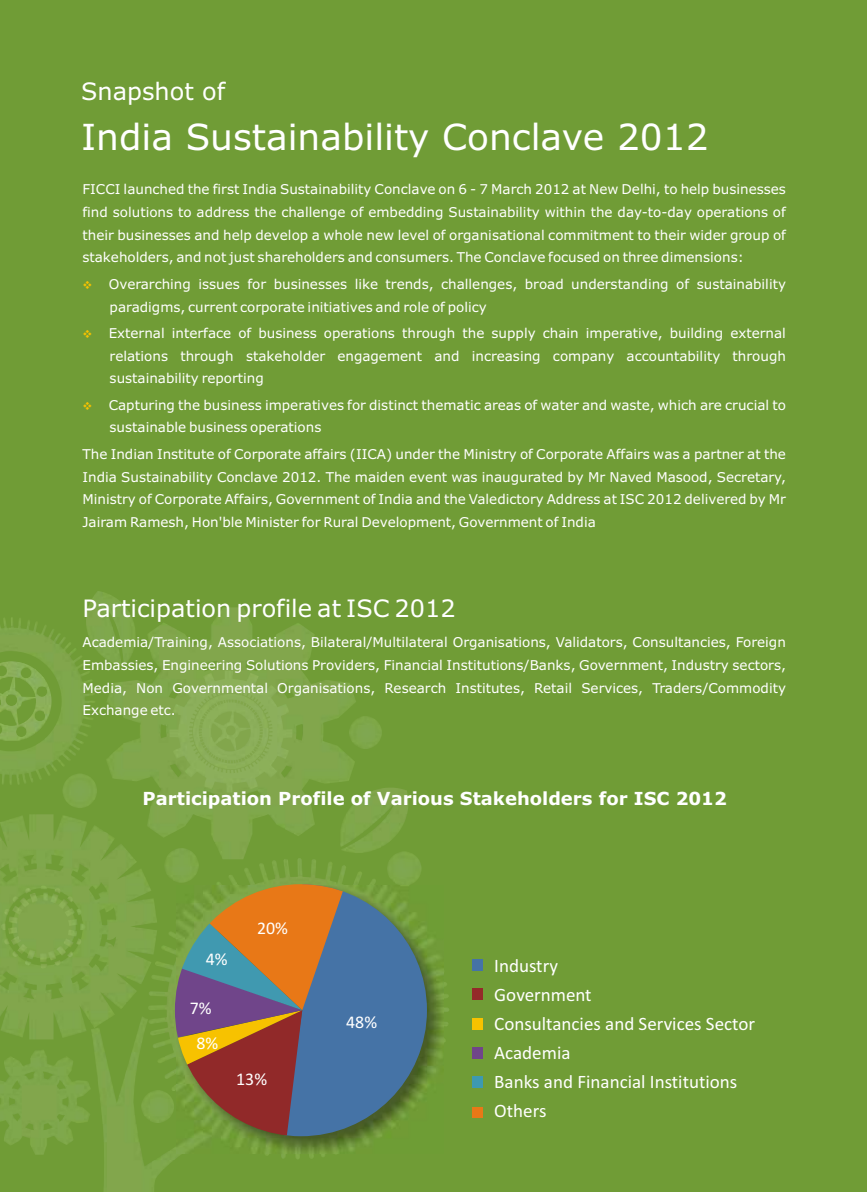
<style>
.page{position:relative;width:867px;height:1192px;background:#fff}
.page>*{position:absolute;margin:0;border:0;box-sizing:border-box;transform-origin:0 0}
.t1{font:36px "Verdana";color:#fff}
.t2{font:24px "Verdana";color:#fff}
.t3{font:19.05px/29px "Calibri";color:#fff}
.t4{font:700 18px "Verdana";color:#fff}
.t5{font:17.85px/34.2px "Calibri";color:#fff;text-align:center}
.t6{font:13.5px/22.8px "Verdana";color:#fff;text-align:justify}
</style>
<div class="page">
<div style="left:0;top:0;width:866px;height:1191px;background:#709c36"></div>
<img style="left:107px;top:607px;width:249px;height:250px">
<img style="left:157px;top:857px;width:292px;height:186px">
<img style="left:93px;top:1016px;width:94px;height:175px">
<img style="left:169px;top:670px;width:123px;height:122px">
<img style="left:0;top:814px;width:157px;height:225px">
<img style="left:0;top:618px;width:95px;height:111px">
<img style="left:0;top:660px;width:53px;height:82px">
<img style="left:0;top:1050px;width:91px;height:104px">
<img style="left:1px;top:885px;width:85px;height:83px">
<img style="left:337px;top:787px;width:71px;height:68px">
<img style="left:86px;top:591px;width:52px;height:75px">
<img style="left:164px;top:848px;width:35px;height:34px;border-radius:50%">
<img style="left:349px;top:716px;width:33px;height:33px;border-radius:50%">
<img style="left:387px;top:851px;width:34px;height:34px;border-radius:50%">
<img style="left:141px;top:1089px;width:33px;height:33px;border-radius:50%">
<img style="left:62px;top:773px;width:35px;height:35px;border-radius:50%">
<div style="left:472px;top:959px;width:10px;height:11px;background:#4573a6"></div>
<div style="left:472px;top:988px;width:10px;height:11px;background:#942929"></div>
<div style="left:472px;top:1018px;width:10px;height:11px;background:#f7c200"></div>
<div style="left:472px;top:1047px;width:10px;height:11px;background:#70458a"></div>
<div style="left:472px;top:1076px;width:10px;height:11px;background:#3d99b0"></div>
<div style="left:472px;top:1106px;width:10px;height:11px;background:#e87817"></div>
<img style="left:176px;top:885px;width:267px;height:267px">
<svg style="left:175px;top:884px;width:252px;height:252px;background:#767264"></svg>
<h2 class="t2" style="left:81px;top:82px;width:146px">Snapshot of</h2>
<h1 class="t1" style="left:81px;top:122px;width:629px">India Sustainability Conclave 2012</h1>
<p class="t6" style="left:82px;top:179px;width:704px">FICCI launched the first India Sustainability Conclave on 6 - 7 March 2012 at New Delhi, to help businesses find solutions to address the challenge of embedding Sustainability within the day-to-day operations of their businesses and help develop a whole new level of organisational commitment to their wider group of stakeholders, and not just shareholders and consumers. The Conclave focused on three dimensions:</p>
<p class="t6" style="left:109px;top:273px;width:678px">Overarching issues for businesses like trends, challenges, broad understanding of sustainability paradigms, current corporate initiatives and role of policy</p>
<p class="t6" style="left:109px;top:322px;width:678px">External interface of business operations through the supply chain imperative, building external relations through stakeholder engagement and increasing company accountability through sustainability reporting</p>
<p class="t6" style="left:109px;top:394px;width:678px">Capturing the business imperatives for distinct thematic areas of water and waste, which are crucial to sustainable business operations</p>
<p class="t6" style="left:82px;top:443px;width:704px">The Indian Institute of Corporate affairs (IICA) under the Ministry of Corporate Affairs was a partner at the India Sustainability Conclave 2012. The maiden event was inaugurated by Mr Naved Masood, Secretary, Ministry of Corporate Affairs, Government of India and the Valedictory Address at ISC 2012 delivered by Mr Jairam Ramesh, Hon'ble Minister for Rural Development, Government of India</p>
<h2 class="t2" style="left:82px;top:598px;width:374px">Participation profile at ISC 2012</h2>
<p class="t6" style="left:82px;top:631px;width:705px">Academia/Training, Associations, Bilateral/Multilateral Organisations, Validators, Consultancies, Foreign Embassies, Engineering Solutions Providers, Financial Institutions/Banks, Government, Industry sectors, Media, Non Governmental Organisations, Research Institutes, Retail Services, Traders/Commodity Exchange etc.</p>
<h3 class="t4" style="left:143px;top:790px;width:585px">Participation Profile of Various Stakeholders for ISC 2012</h3>
<h3 class="t5" style="left:206px;top:943px;width:23px">4%</h3>
<h3 class="t5" style="left:190px;top:992px;width:30px">7%<br>8%</h3>
<h3 class="t5" style="left:257px;top:912px;width:32px">20%</h3>
<h3 class="t5" style="left:236px;top:1063px;width:32px">13%</h3>
<h3 class="t5" style="left:346px;top:1006px;width:32px">48%</h3>
<h3 class="t3" style="left:494px;top:953px;width:262px">Industry<br>Government<br>Consultancies and Services Sector<br>Academia<br>Banks and Financial Institutions<br>Others</h3>
</div>
